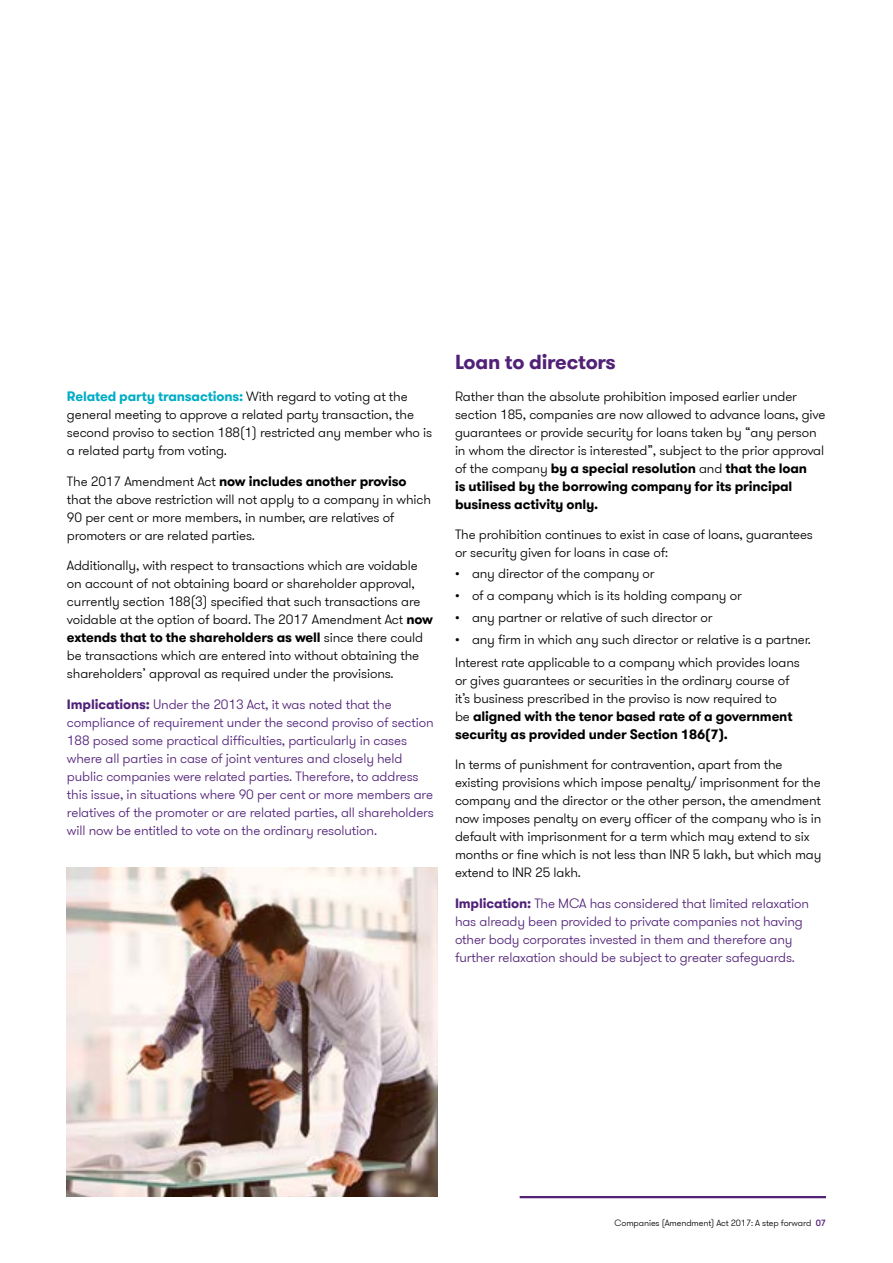
<style>
.page{position:relative;width:893px;height:1263px;background:#fff}
.page>*{position:absolute;margin:0;border:0;box-sizing:border-box;transform-origin:0 0}
.t1{font:700 20.25px "GT Walsheim Pro";letter-spacing:-.01em;color:#512178}
.t2{font:300 13.5px/18px "GT Walsheim Pro";letter-spacing:-.01em;color:#000}
.t3{font:300 13.5px/18px "GT Walsheim Pro";letter-spacing:-.01em;color:#512178}
.t4{font:300 9px "GT Walsheim Pro";letter-spacing:-.01em;color:#000}
.s1{font-weight:700;color:#00adc6}
.s2{font-weight:700}
.s3{font-weight:500;color:#512178}
</style>
<div class="page">
<hr style="left:520px;top:1196px;width:306px;height:2px;background:#512178">
<img style="left:67px;top:867px;width:371px;height:329px">
<p class="t2" style="left:67px;top:387px;width:367px"><span class="s1">Related party transactions:</span> With regard to voting at the general meeting to approve a related party transaction, the second proviso to section 188(1) restricted any member who is a related party from voting.</p>
<p class="t2" style="left:67px;top:472px;width:365px">The 2017 Amendment Act <span class="s2">now includes another proviso </span>that the above restriction will not apply to a company in which 90 per cent or more members, in number, are relatives of promoters or are related parties.</p>
<p class="t2" style="left:67px;top:557px;width:368px">Additionally, with respect to transactions which are voidable on account of not obtaining board or shareholder approval, currently section 188(3) specified that such transactions are voidable at the option of board. The 2017 Amendment Act <span class="s2">now extends that to the shareholders as well</span> since there could be transactions which are entered into without obtaining the shareholders’ approval as required under the provisions.</p>
<p class="t3" style="left:67px;top:696px;width:368px"><span class="s2">Implications:</span> Under the 2013 Act, it was noted that the compliance of requirement under the second proviso of section 188 posed some practical difficulties, particularly in cases where all parties in case of joint ventures and closely held public companies were related parties. Therefore, to address this issue, in situations where 90 per cent or more members are relatives of the promoter or are related parties, all shareholders will now be entitled to vote on the ordinary resolution.</p>
<h1 class="t1" style="left:455px;top:348px;width:162px">Loan to directors</h1>
<p class="t2" style="left:455px;top:387px;width:372px">Rather than the absolute prohibition imposed earlier under section 185, companies are now allowed to advance loans, give guarantees or provide security for loans taken by “any person in whom the director is interested”, subject to the prior approval of the company <span class="s2">by a special resolution</span> and <span class="s2">that the loan<br>is utilised by the borrowing company for its principal business activity only.</span></p>
<p class="t2" style="left:455px;top:526px;width:359px">The prohibition continues to exist in case of loans, guarantees or security given for loans in case of:</p>
<p class="t2" style="left:455px;top:564px;width:201px">• any director of the company or</p>
<p class="t2" style="left:455px;top:586px;width:288px">• of a company which is its holding company or</p>
<p class="t2" style="left:455px;top:609px;width:259px">• any partner or relative of such director or</p>
<p class="t2" style="left:455px;top:629px;width:357px;line-height:22.2px">• any firm in which any such director or relative is a partner.<br>Interest rate applicable to a company which provides loans</p>
<p class="t2" style="left:455px;top:671px;width:339px">or gives guarantees or securities in the ordinary course of it’s business prescribed in the proviso is now required to be <span class="s2">aligned with the tenor based rate of a government security as provided under Section 186(7).</span></p>
<p class="t2" style="left:455px;top:756px;width:368px">In terms of punishment for contravention, apart from the existing provisions which impose penalty/ imprisonment for the company and the director or the other person, the amendment now imposes penalty on every officer of the company who is in default with imprisonment for a term which may extend to six months or fine which is not less than INR 5 lakh, but which may extend to INR 25 lakh.</p>
<p class="t3" style="left:455px;top:895px;width:356px"><span class="s2">Implication:</span> The MCA has considered that limited relaxation has already been provided to private companies not having other body corporates invested in them and therefore any further relaxation should be subject to greater safeguards.</p>
<p class="t4" style="left:615px;top:1217px;width:213px">Companies (Amendment) Act 2017: A step forward <span class="s3">07</span></p>
</div>
